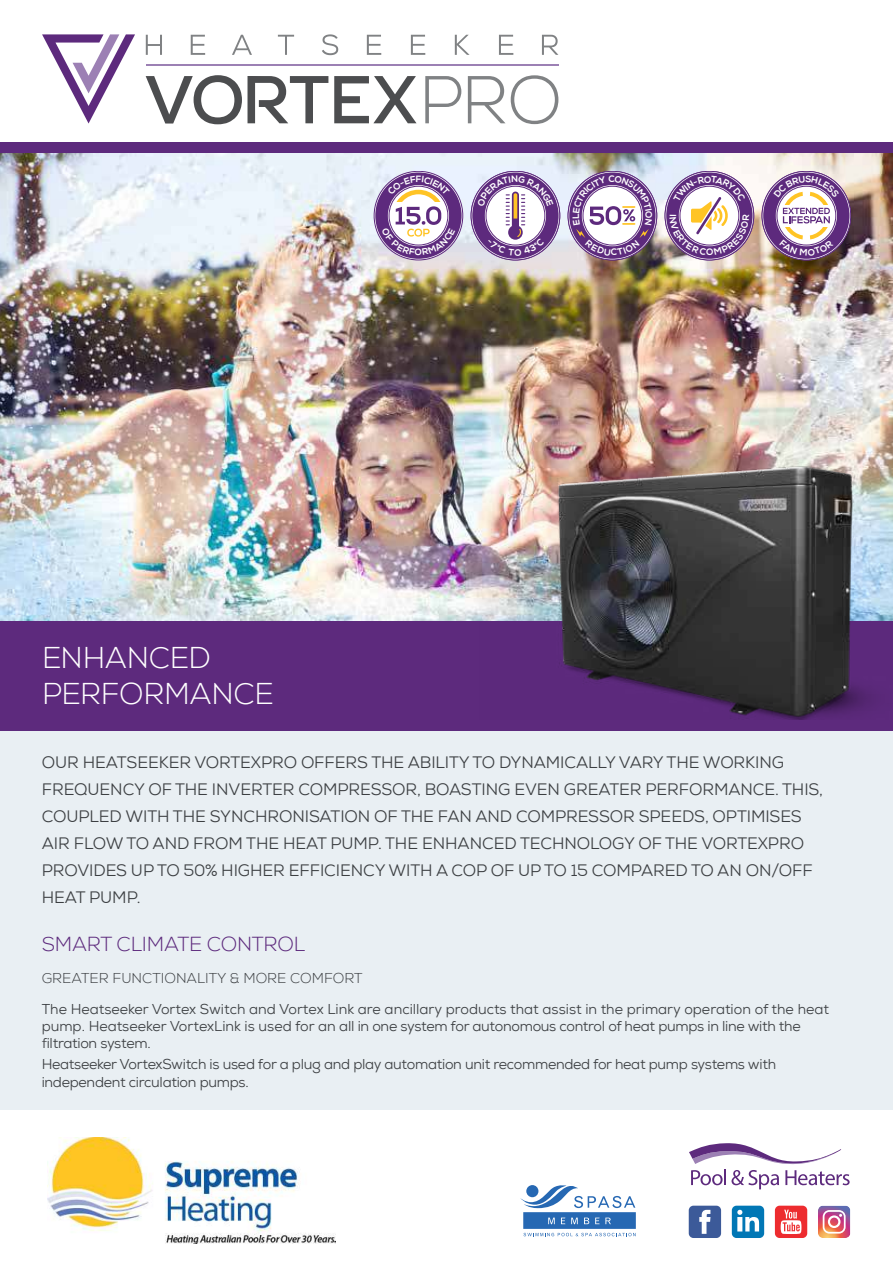
<style>
.page{position:relative;width:893px;height:1263px;background:#e9eff3}
.page>*{position:absolute;margin:0;border:0;box-sizing:border-box;transform-origin:0 0}
.t1{font:300 30px/36px "Nexa";letter-spacing:-.015em;color:#fff}
.t2{font:300 20.25px "Nexa";letter-spacing:-.01em;color:#5d2a7d}
.t3{font:16.5px/27px "Nexa";letter-spacing:-.005em;color:#3c3f42}
.t4{font:14.25px/17.1px "Nexa";color:#3c3f42}
.t5{font:14.25px/17.1px "Nexa";letter-spacing:-.02em;color:#3c3f42}
.t6{font:300 14.25px "Nexa";color:#3c3f42}
</style>
<div class="page">
<div style="left:0;top:0;width:893px;height:150px;background:#fff"></div>
<img style="left:0;top:153px;width:893px;height:468px">
<svg style="left:146px;top:75px;width:182px;height:49px"></svg>
<svg style="left:334px;top:76px;width:82px;height:47px"></svg>
<hr style="left:146px;top:65px;width:412px;height:1px;background:#9c80b4">
<svg style="left:425px;top:76px;width:36px;height:47px"></svg>
<svg style="left:468px;top:76px;width:37px;height:47px"></svg>
<svg style="left:511px;top:75px;width:47px;height:49px"></svg>
<svg style="left:42px;top:34px;width:93px;height:90px"></svg>
<svg style="left:146px;top:35px;width:16px;height:20px"></svg>
<svg style="left:191px;top:35px;width:14px;height:20px"></svg>
<svg style="left:232px;top:35px;width:20px;height:20px"></svg>
<svg style="left:278px;top:35px;width:16px;height:20px"></svg>
<svg style="left:322px;top:34px;width:16px;height:21px"></svg>
<svg style="left:367px;top:35px;width:14px;height:20px"></svg>
<svg style="left:411px;top:35px;width:14px;height:20px"></svg>
<svg style="left:455px;top:35px;width:14px;height:20px"></svg>
<svg style="left:499px;top:35px;width:14px;height:20px"></svg>
<svg style="left:542px;top:35px;width:16px;height:20px"></svg>
<div style="left:0;top:142px;width:893px;height:11px;background:#5d2a7d"></div>
<div style="left:0;top:621px;width:893px;height:109px;background:#5d2a7d"></div>
<div style="left:0;top:1110px;width:893px;height:153px;background:#fff"></div>
<img style="left:479px;top:462px;width:414px;height:258px">
<svg style="left:472px;top:172px;width:87px;height:87px"></svg>
<svg style="left:569px;top:172px;width:87px;height:87px"></svg>
<svg style="left:375px;top:172px;width:87px;height:87px"></svg>
<div style="left:666px;top:172px;width:86px;height:87px;background:#5d2a7d;border-radius:50%"></div>
<div style="left:763px;top:172px;width:86px;height:87px;background:#5d2a7d;border-radius:50%"></div>
<svg style="left:690px;top:1143px;width:160px;height:46px"></svg>
<div style="left:689px;top:1206px;width:32px;height:32px;background:#3c5a99;border-radius:5px"></div>
<svg style="left:699px;top:1210px;width:11px;height:24px"></svg>
<div style="left:732px;top:1206px;width:32px;height:32px;background:#0177b5;border-radius:5px"></div>
<svg style="left:737px;top:1210px;width:22px;height:21px"></svg>
<div style="left:775px;top:1206px;width:32px;height:32px;background:#ed2c2f;border-radius:5px"></div>
<svg style="left:780px;top:1210px;width:21px;height:24px"></svg>
<img style="left:818px;top:1206px;width:32px;height:32px">
<svg style="left:823px;top:1210px;width:23px;height:23px"></svg>
<svg style="left:520px;top:1185px;width:116px;height:51px"></svg>
<img style="left:47px;top:1137px;width:288px;height:106px">
<svg style="left:477px;top:176px;width:76px;height:80px"></svg>
<svg style="left:573px;top:176px;width:79px;height:80px"></svg>
<svg style="left:381px;top:176px;width:74px;height:80px"></svg>
<svg style="left:670px;top:176px;width:79px;height:80px"></svg>
<svg style="left:773px;top:176px;width:67px;height:80px"></svg>
<h1 class="t1" style="left:42px;top:640px;width:233px">ENHANCED<br>PERFORMANCE</h1>
<p class="t3" style="left:42px;top:751px;width:783px">OUR HEATSEEKER VORTEXPRO OFFERS THE ABILITY TO DYNAMICALLY VARY THE WORKING FREQUENCY OF THE INVERTER COMPRESSOR, BOASTING EVEN GREATER PERFORMANCE. THIS, COUPLED WITH THE SYNCHRONISATION OF THE FAN AND COMPRESSOR SPEEDS, OPTIMISES AIR FLOW TO AND FROM THE HEAT PUMP. THE ENHANCED TECHNOLOGY OF THE VORTEXPRO PROVIDES UP TO 50% HIGHER EFFICIENCY WITH A COP OF UP TO 15 COMPARED TO AN ON/OFF HEAT PUMP.</p>
<p class="t2" style="left:42px;top:936px;width:265px">SMART CLIMATE CONTROL</p>
<p class="t6" style="left:42px;top:972px;width:322px">GREATER FUNCTIONALITY &amp; MORE COMFORT</p>
<p class="t4" style="left:42px;top:1002px;width:789px">The Heatseeker Vortex Switch and Vortex Link are ancillary products that assist in the primary operation of the heat pump. Heatseeker VortexLink is used for an all in one system for autonomous control of heat pumps in line with the filtration system.</p>
<p class="t5" style="left:42px;top:1057px;width:736px">Heatseeker VortexSwitch is used for a plug and play automation unit recommended for heat pump systems with independent circulation pumps.</p>
</div>
